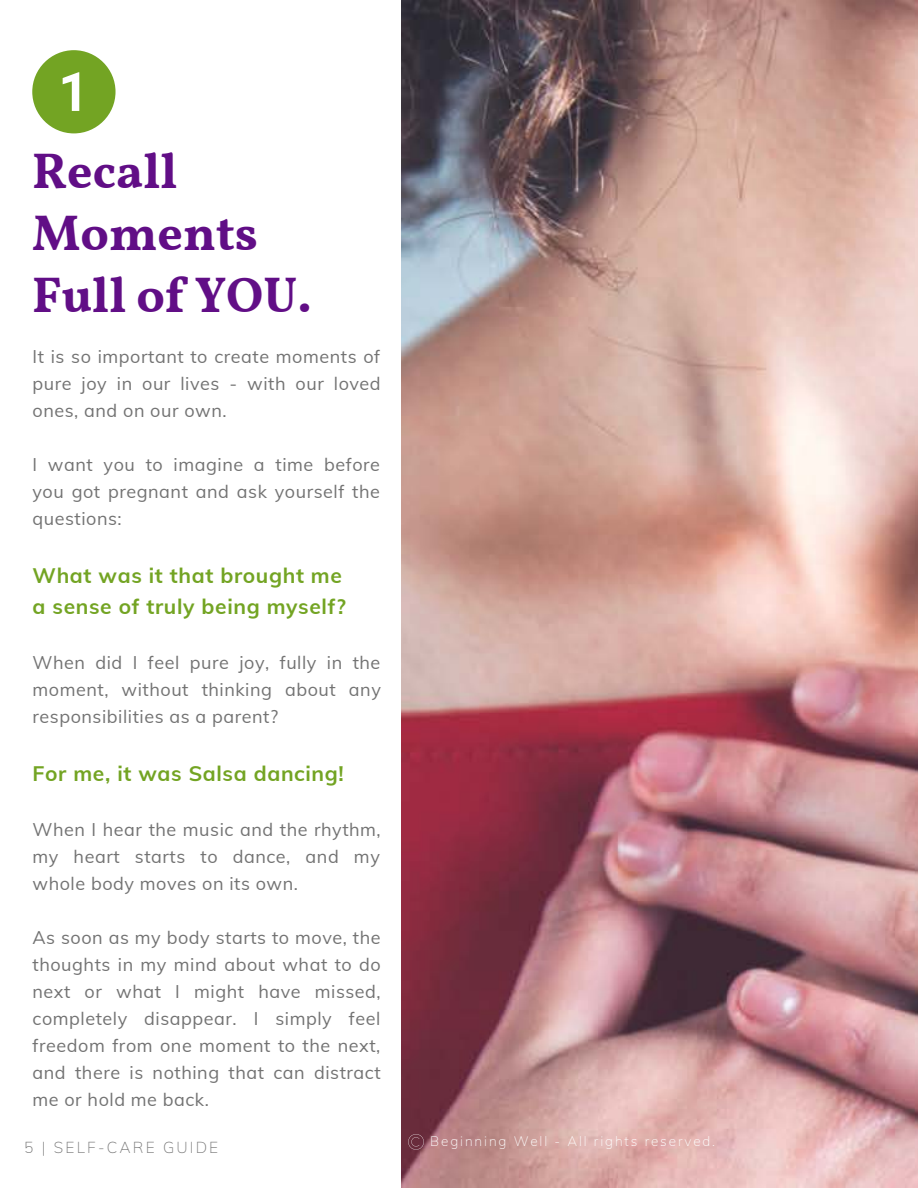
<style>
.page{position:relative;width:918px;height:1188px;background:#fff}
.page>*{position:absolute;margin:0;border:0;box-sizing:border-box;transform-origin:0 0}
.t1{font:700 49.8px "Vollkorn";color:#610e86}
.t2{font:700 21px "Mulish";letter-spacing:.03em;color:#73a423}
.t3{font:18px/27px "Mulish";letter-spacing:.03em;color:#737373;text-align:justify}
.t4{font:200 15.6px "Mulish";letter-spacing:.14em;color:#737373}
.t5{font:200 13.5px "Mulish";letter-spacing:.14em;color:#fff}
</style>
<div class="page">
<img style="left:401px;top:0;width:517px;height:1188px">
<svg style="left:408px;top:1134px;width:16px;height:16px"></svg>
<svg style="left:32px;top:50px;width:84px;height:83px"></svg>
<p class="t1" style="left:32px;top:141px;width:147px">Recall</p>
<p class="t1" style="left:32px;top:203px;width:227px">Moments</p>
<p class="t1" style="left:32px;top:265px;width:281px">Full of YOU.</p>
<p class="t3" style="left:33px;top:343px;width:350px">It is so important to create moments of pure joy in our lives - with our loved ones, and on our own.</p>
<p class="t3" style="left:33px;top:451px;width:349px">I want you to imagine a time before you got pregnant and ask yourself the questions:</p>
<p class="t2" style="left:33px;top:561px;width:311px">What was it that brought me</p>
<p class="t2" style="left:33px;top:593px;width:315px">a sense of truly being myself?</p>
<p class="t3" style="left:33px;top:649px;width:350px">When did I feel pure joy, fully in the moment, without thinking about any responsibilities as a parent?</p>
<p class="t2" style="left:33px;top:759px;width:313px">For me, it was Salsa dancing!</p>
<p class="t3" style="left:33px;top:815px;width:350px">When I hear the music and the rhythm, my heart starts to dance, and my whole body moves on its own.</p>
<p class="t3" style="left:33px;top:923px;width:350px">As soon as my body starts to move, the thoughts in my mind about what to do next or what I might have missed, completely disappear. I simply feel freedom from one moment to the next, and there is nothing that can distract me or hold me back.</p>
<p class="t4" style="left:24px;top:1137px;width:196px">5 | SELF-CARE GUIDE</p>
<p class="t5" style="left:430px;top:1133px;width:287px">Beginning Well - All rights reserved.</p>
</div>
